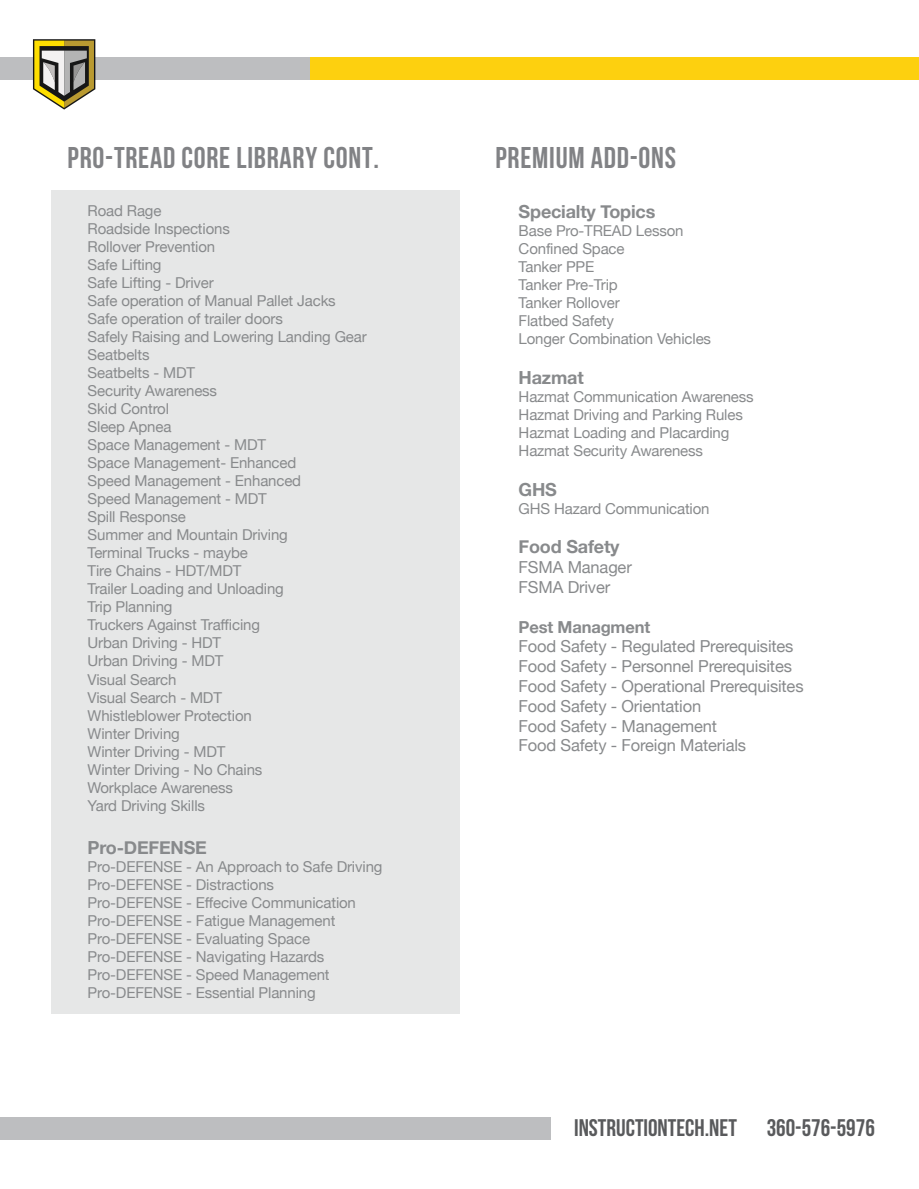
<style>
.page{position:relative;width:919px;height:1189px;background:#fff}
.page>*{position:absolute;margin:0;border:0;box-sizing:border-box;transform-origin:0 0}
.t1{font:30px "Bebas Neue";letter-spacing:.025em;color:#818285}
.t2{font:24px "Bebas Neue";color:#595a5c}
.t3{font:700 18px "Helvetica Neue";letter-spacing:-.01em;color:#888a8c}
.t4{font:16.5px/19.8px "Helvetica Neue";letter-spacing:-.01em;color:#888a8c}
.t5{font:700 16.5px "Helvetica Neue";letter-spacing:-.01em;color:#888a8c}
.t6{font:15px/18px "Helvetica Neue";letter-spacing:-.01em;color:#888a8c}
</style>
<div class="page">
<div style="left:51px;top:190px;width:408px;height:823px;background:#e6e7e7"></div>
<div style="left:0;top:1116px;width:550px;height:23px;background:#bdbec0"></div>
<div style="left:309px;top:57px;width:609px;height:23px;background:#fdd00f"></div>
<div style="left:0;top:57px;width:309px;height:23px;background:#bdbec0"></div>
<svg style="left:33px;top:39px;width:62px;height:70px"></svg>
<h1 class="t1" style="left:68px;top:141px;width:313px">PRO-TREAD CORE LIBRARY CONT.</h1>
<h1 class="t1" style="left:495px;top:141px;width:182px">PREMIUM ADD-ONS</h1>
<p class="t6" style="left:88px;top:203px;width:280px">Road Rage<br>Roadside Inspections<br>Rollover Prevention<br>Safe Lifting<br>Safe Lifting - Driver<br>Safe operation of Manual Pallet Jacks<br>Safe operation of trailer doors<br>Safely Raising and Lowering Landing Gear<br>Seatbelts<br>Seatbelts - MDT<br>Security Awareness<br>Skid Control<br>Sleep Apnea<br>Space Management - MDT<br>Space Management- Enhanced<br>Speed Management - Enhanced<br>Speed Management - MDT<br>Spill Response<br>Summer and Mountain Driving<br>Terminal Trucks - maybe<br>Tire Chains - HDT/MDT<br>Trailer Loading and Unloading<br>Trip Planning<br>Truckers Against Trafficing<br>Urban Driving - HDT<br>Urban Driving - MDT<br>Visual Search<br>Visual Search - MDT<br>Whistleblower Protection<br>Winter Driving<br>Winter Driving - MDT<br>Winter Driving - No Chains<br>Workplace Awareness<br>Yard Driving Skills</p>
<p class="t3" style="left:88px;top:833px;width:121px">Pro-DEFENSE</p>
<p class="t6" style="left:88px;top:858px;width:296px">Pro-DEFENSE - An Approach to Safe Driving Pro-DEFENSE - Distractions<br>Pro-DEFENSE - Effecive Communication Pro-DEFENSE - Fatigue Management Pro-DEFENSE - Evaluating Space Pro-DEFENSE - Navigating Hazards Pro-DEFENSE - Speed Management Pro-DEFENSE - Essential Planning</p>
<p class="t3" style="left:518px;top:198px;width:138px">Specialty Topics</p>
<p class="t6" style="left:518px;top:223px;width:194px">Base Pro-TREAD Lesson<br>Confined Space<br>Tanker PPE<br>Tanker Pre-Trip<br>Tanker Rollover<br>Flatbed Safety<br>Longer Combination Vehicles</p>
<p class="t3" style="left:518px;top:363px;width:67px">Hazmat</p>
<p class="t6" style="left:518px;top:388px;width:236px">Hazmat Communication Awareness<br>Hazmat Driving and Parking Rules<br>Hazmat Loading and Placarding<br>Hazmat Security Awareness</p>
<p class="t3" style="left:518px;top:475px;width:40px">GHS</p>
<p class="t6" style="left:518px;top:500px;width:192px">GHS Hazard Communication</p>
<p class="t3" style="left:518px;top:532px;width:102px">Food Safety</p>
<p class="t4" style="left:518px;top:558px;width:115px">FSMA Manager<br>FSMA Driver</p>
<p class="t5" style="left:518px;top:613px;width:133px">Pest Managment</p>
<p class="t4" style="left:518px;top:637px;width:286px">Food Safety - Regulated Prerequisites Food Safety - Personnel Prerequisites Food Safety - Operational Prerequisites Food Safety - Orientation<br>Food Safety - Management<br>Food Safety - Foreign Materials</p>
<h2 class="t2" style="left:574px;top:1114px;width:302px">INSTRUCTIONTECH.NET 360-576-5976</h2>
</div>
